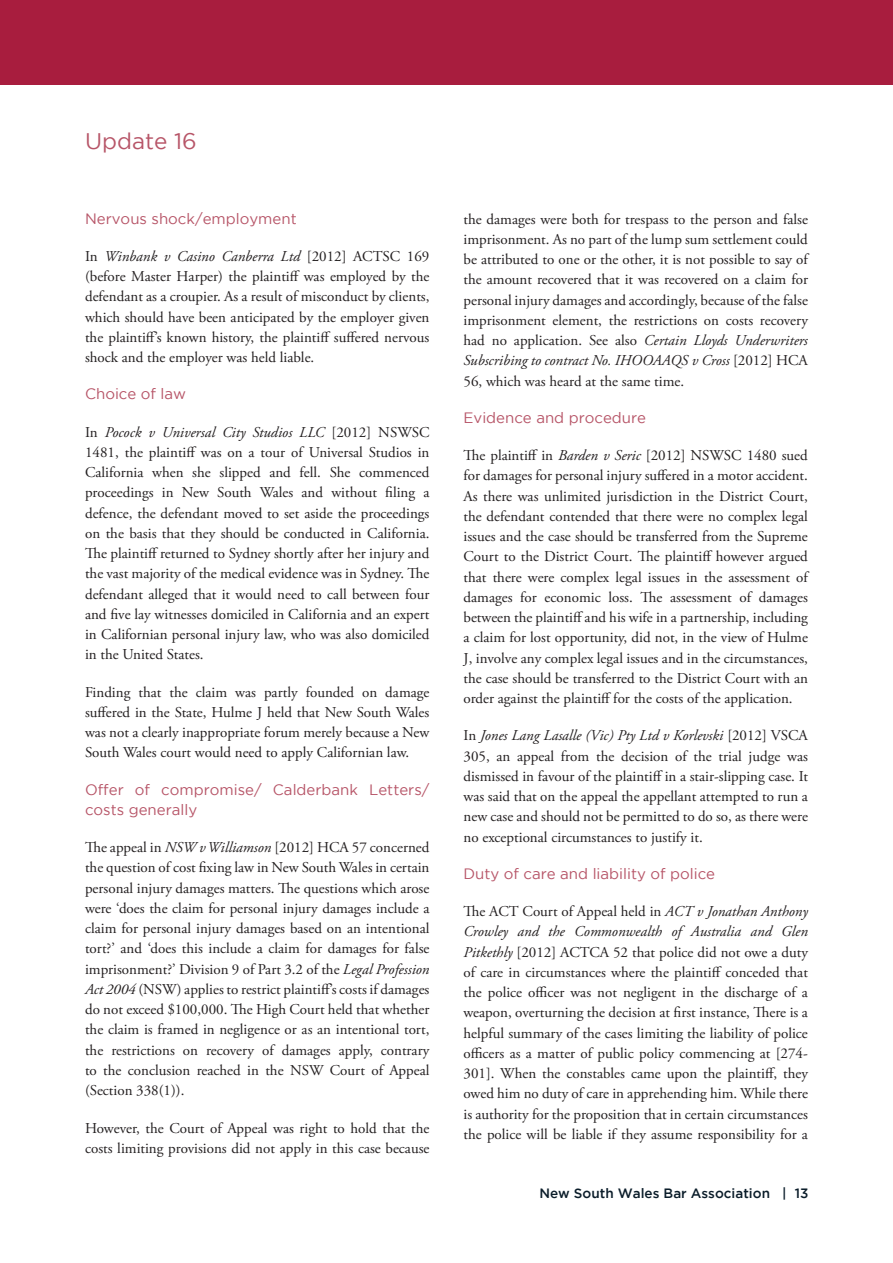
<style>
.page{position:relative;width:893px;height:1263px;background:#fff}
.page>*{position:absolute;margin:0;border:0;box-sizing:border-box;transform-origin:0 0}
.t1{font:22.5px "Gotham";color:#b75568}
.t2{font:15px/20.2px "Adobe Garamond Pro";color:#231f20;text-align:justify}
.t3{font:15px/20.2px "Gotham";color:#b75568}
.t4{font:500 13.5px "Gotham";color:#0b1d2a}
.s1{font-style:italic}
</style>
<div class="page">
<div style="left:0;top:0;width:893px;height:85px;background:#a81d3e"></div>
<h1 class="t1" style="left:85px;top:129px;width:113px">Update 16</h1>
<p class="t3" style="left:85px;top:208px;width:213px">Nervous shock/employment</p>
<p class="t2" style="left:85px;top:246px;width:346px">In <span class="s1">Winbank v Casino Canberra Ltd</span> [2012] ACTSC 169 (before Master Harper) the plaintiff was employed by the defendant as a croupier. As a result of misconduct by clients, which should have been anticipated by the employer given the plaintiff’s known history, the plaintiff suffered nervous shock and the employer was held liable.</p>
<p class="t3" style="left:85px;top:384px;width:103px">Choice of law</p>
<p class="t2" style="left:85px;top:422px;width:346px">In <span class="s1">Pocock v Universal City Studios LLC</span> [2012] NSWSC 1481, the plaintiff was on a tour of Universal Studios in California when she slipped and fell. She commenced proceedings in New South Wales and without filing a defence, the defendant moved to set aside the proceedings on the basis that they should be conducted in California.<br>The plaintiff returned to Sydney shortly after her injury and the vast majority of the medical evidence was in Sydney. The defendant alleged that it would need to call between four and five lay witnesses domiciled in California and an expert in Californian personal injury law, who was also domiciled in the United States.</p>
<p class="t2" style="left:85px;top:682px;width:346px">Finding that the claim was partly founded on damage suffered in the State, Hulme J held that New South Wales was not a clearly inappropriate forum merely because a New South Wales court would need to apply Californian law.</p>
<p class="t3" style="left:85px;top:779px;width:346px">Offer of compromise/ Calderbank Letters/ costs generally</p>
<p class="t2" style="left:85px;top:838px;width:346px">The appeal in <span class="s1">NSW v Williamson</span> [2012] HCA 57 concerned the question of cost fixing law in New South Wales in certain personal injury damages matters. The questions which arose were ‘does the claim for personal injury damages include a claim for personal injury damages based on an intentional tort?’ and ‘does this include a claim for damages for false imprisonment?’ Division 9 of Part 3.2 of the <span class="s1">Legal Profession Act 2004</span> (NSW) applies to restrict plaintiff’s costs if damages do not exceed $100,000. The High Court held that whether the claim is framed in negligence or as an intentional tort, the restrictions on recovery of damages apply, contrary to the conclusion reached in the NSW Court of Appeal (Section 338(1)).</p>
<p class="t2" style="left:85px;top:1118px;width:346px">However, the Court of Appeal was right to hold that the costs limiting provisions did not apply in this case because</p>
<p class="t2" style="left:463px;top:209px;width:346px">the damages were both for trespass to the person and false imprisonment. As no part of the lump sum settlement could be attributed to one or the other, it is not possible to say of the amount recovered that it was recovered on a claim for personal injury damages and accordingly, because of the false imprisonment element, the restrictions on costs recovery had no application. See also <span class="s1">Certain Lloyds Underwriters Subscribing to contract No. IHOOAAQS v Cross</span> [2012] HCA 56, which was heard at the same time.</p>
<p class="t3" style="left:463px;top:407px;width:184px">Evidence and procedure</p>
<p class="t2" style="left:463px;top:446px;width:346px">The plaintiff in <span class="s1">Barden v Seric</span> [2012] NSWSC 1480 sued for damages for personal injury suffered in a motor accident.<br>As there was unlimited jurisdiction in the District Court, the defendant contended that there were no complex legal issues and the case should be transferred from the Supreme Court to the District Court. The plaintiff however argued that there were complex legal issues in the assessment of damages for economic loss. The assessment of damages between the plaintiff and his wife in a partnership, including a claim for lost opportunity, did not, in the view of Hulme J, involve any complex legal issues and in the circumstances, the case should be transferred to the District Court with an order against the plaintiff for the costs of the application.</p>
<p class="t2" style="left:463px;top:726px;width:346px">In <span class="s1">Jones Lang Lasalle (Vic) Pty Ltd v Korlevski</span> [2012] VSCA 305, an appeal from the decision of the trial judge was dismissed in favour of the plaintiff in a stair-slipping case. It was said that on the appeal the appellant attempted to run a new case and should not be permitted to do so, as there were no exceptional circumstances to justify it.</p>
<p class="t3" style="left:463px;top:863px;width:253px">Duty of care and liability of police</p>
<p class="t2" style="left:463px;top:902px;width:346px">The ACT Court of Appeal held in <span class="s1">ACT v Jonathan Anthony Crowley and the Commonwealth of Australia and Glen Pitkethly</span> [2012] ACTCA 52 that police did not owe a duty of care in circumstances where the plaintiff conceded that the police officer was not negligent in the discharge of a weapon, overturning the decision at first instance, There is a helpful summary of the cases limiting the liability of police officers as a matter of public policy commencing at [274- 301]. When the constables came upon the plaintiff, they owed him no duty of care in apprehending him. While there is authority for the proposition that in certain circumstances the police will be liable if they assume responsibility for a</p>
<p class="t4" style="left:539px;top:1186px;width:271px">New South Wales Bar Association | 13</p>
</div>
